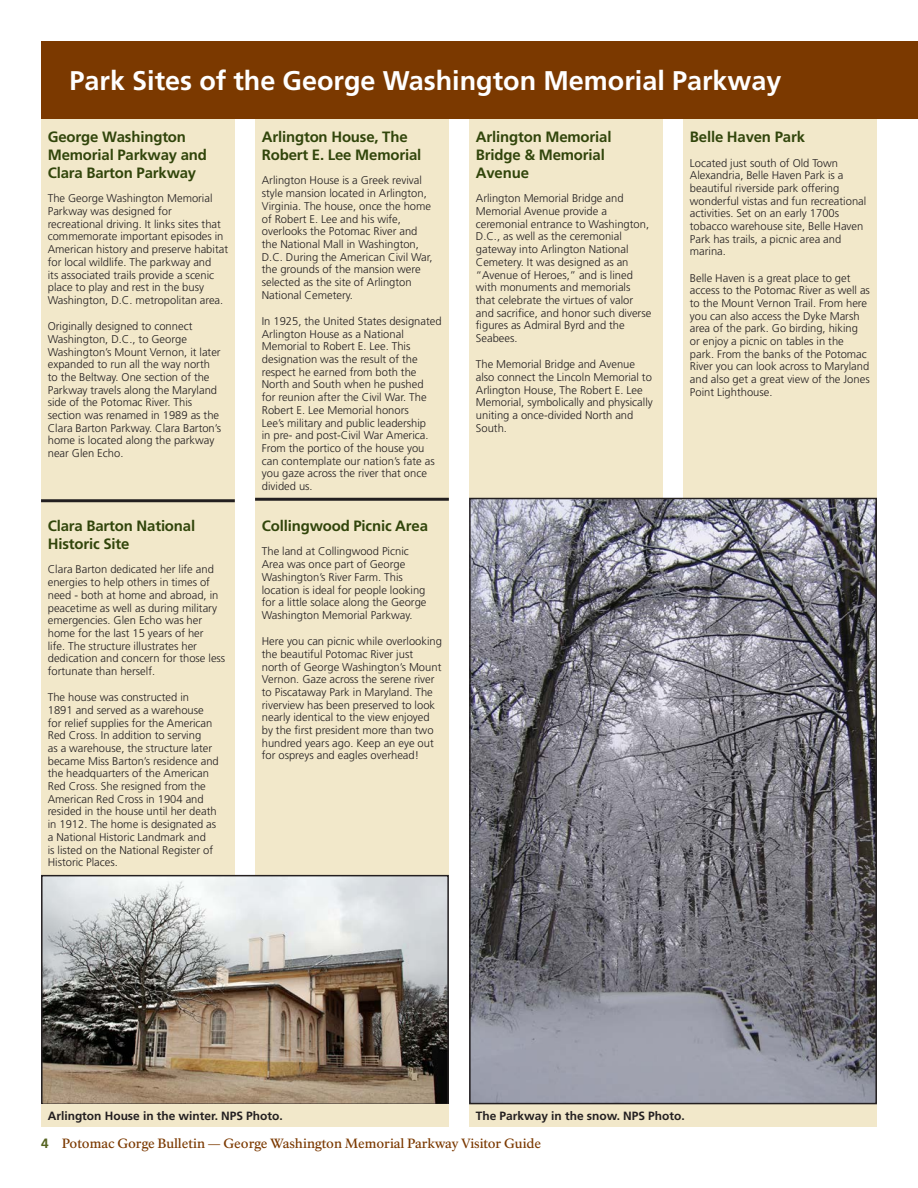
<style>
.page{position:relative;width:918px;height:1188px;background:#fff}
.page>*{position:absolute;margin:0;border:0;box-sizing:border-box;transform-origin:0 0}
.Header_Band_Text{font:700 27px "Frutiger LT Std";color:#fff}
.Park_Information_Hea{font:700 15px/18px "Frutiger LT Std";letter-spacing:-.01em;color:#31450b}
.t1{font:500 13.2px "NPS Rawlinson OT Old";letter-spacing:-.005em;color:#7b3900}
.t2{font:700 12px "Frutiger LT Std";color:#231f20}
.Park_Information_Tex{font:300 11.25px/12.8px "Frutiger LT Std";color:#231f20}
.s1{font-family:"Frutiger LT Std";font-weight:700;font-size:13.5px;color:#566421}
</style>
<div class="page">
<div style="left:41px;top:117px;width:194px;height:504px;background:#f2e8ca"></div>
<div style="left:255px;top:117px;width:194px;height:504px;background:#f2e8ca"></div>
<div style="left:41px;top:506px;width:194px;height:621px;background:#f2e8ca"></div>
<div style="left:683px;top:117px;width:194px;height:504px;background:#f2e8ca"></div>
<div style="left:469px;top:117px;width:194px;height:504px;background:#f2e8ca"></div>
<hr style="left:41px;top:499px;width:194px;height:3px;background:#231f20">
<hr style="left:255px;top:498px;width:194px;height:3px;background:#231f20">
<div style="left:255px;top:506px;width:194px;height:621px;background:#f2e8ca"></div>
<img style="left:44px;top:878px;width:402px;height:224px">
<div style="left:41px;top:875px;width:408px;height:230px;border:2px solid #231f20"></div>
<div style="left:469px;top:1104px;width:408px;height:23px;background:#f2e8ca"></div>
<div style="left:41px;top:1104px;width:408px;height:23px;background:#f2e8ca"></div>
<img style="left:472px;top:501px;width:402px;height:600px">
<div style="left:469px;top:498px;width:408px;height:606px;border:2px solid #231f20"></div>
<div style="left:41px;top:41px;width:877px;height:77px;background:#7b3900"></div>
<p class="Header_Band_Text" style="left:70px;top:65px;width:714px">Park Sites of the George Washington Memorial Parkway</p>
<p class="Park_Information_Hea" style="left:48px;top:128px;width:161px">George Washington<br>Memorial Parkway and<br>Clara Barton Parkway</p>
<p class="Park_Information_Tex" style="left:48px;top:192px;width:182px">The George Washington Memorial Parkway was designed for recreational driving. It links sites that commemorate important episodes in American history and preserve habitat for local wildlife. The parkway and<br>its associated trails provide a scenic place to play and rest in the busy Washington, D.C. metropolitan area.</p>
<p class="Park_Information_Tex" style="left:48px;top:320px;width:175px">Originally designed to connect<br>Washington, D.C., to George<br>Washington’s Mount Vernon, it later expanded to run all the way north to the Beltway. One section of the<br>Parkway travels along the Maryland side of the Potomac River. This section was renamed in 1989 as the<br>Clara Barton Parkway. Clara Barton’s home is located along the parkway near Glen Echo.</p>
<p class="Park_Information_Hea" style="left:48px;top:516px;width:149px">Clara Barton National<br>Historic Site</p>
<p class="Park_Information_Tex" style="left:48px;top:563px;width:179px">Clara Barton dedicated her life and energies to help others in times of need - both at home and abroad, in peacetime as well as during military emergencies. Glen Echo was her home for the last 15 years of her<br>life. The structure illustrates her dedication and concern for those less fortunate than herself.</p>
<p class="Park_Information_Tex" style="left:48px;top:691px;width:173px">The house was constructed in<br>1891 and served as a warehouse for relief supplies for the American<br>Red Cross. In addition to serving<br>as a warehouse, the structure later became Miss Barton’s residence and the headquarters of the American<br>Red Cross. She resigned from the<br>American Red Cross in 1904 and resided in the house until her death in 1912. The home is designated as a National Historic Landmark and<br>is listed on the National Register of<br>Historic Places.</p>
<p class="Park_Information_Hea" style="left:262px;top:128px;width:161px">Arlington House, The<br>Robert E. Lee Memorial</p>
<p class="Park_Information_Tex" style="left:262px;top:174px;width:172px">Arlington House is a Greek revival style mansion located in Arlington,<br>Virginia. The house, once the home of Robert E. Lee and his wife, overlooks the Potomac River and the National Mall in Washington,<br>D.C. During the American Civil War, the grounds of the mansion were selected as the site of Arlington<br>National Cemetery.</p>
<p class="Park_Information_Tex" style="left:262px;top:315px;width:181px">In 1925, the United States designated<br>Arlington House as a National<br>Memorial to Robert E. Lee. This designation was the result of the respect he earned from both the<br>North and South when he pushed<br>for reunion after the Civil War. The<br>Robert E. Lee Memorial honors<br>Lee’s military and public leadership<br>in pre- and post-Civil War America.<br>From the portico of the house you can contemplate our nation’s fate as you gaze across the river that once divided us.</p>
<p class="Park_Information_Hea" style="left:262px;top:516px;width:168px">Collingwood Picnic Area</p>
<p class="Park_Information_Tex" style="left:262px;top:545px;width:166px">The land at Collingwood Picnic<br>Area was once part of George<br>Washington’s River Farm. This location is ideal for people looking for a little solace along the George<br>Washington Memorial Parkway.</p>
<p class="Park_Information_Tex" style="left:262px;top:635px;width:182px">Here you can picnic while overlooking the beautiful Potomac River just north of George Washington’s Mount Vernon. Gaze across the serene river to Piscataway Park in Maryland. The riverview has been preserved to look nearly identical to the view enjoyed by the first president more than two hundred years ago. Keep an eye out for ospreys and eagles overhead!</p>
<p class="Park_Information_Hea" style="left:476px;top:128px;width:137px">Arlington Memorial<br>Bridge &amp; Memorial<br>Avenue</p>
<p class="Park_Information_Tex" style="left:476px;top:192px;width:177px">Arlington Memorial Bridge and<br>Memorial Avenue provide a ceremonial entrance to Washington,<br>D.C., as well as the ceremonial gateway into Arlington National<br>Cemetery. It was designed as an “Avenue of Heroes,” and is lined with monuments and memorials that celebrate the virtues of valor and sacrifice, and honor such diverse figures as Admiral Byrd and the<br>Seabees.</p>
<p class="Park_Information_Tex" style="left:476px;top:358px;width:178px">The Memorial Bridge and Avenue also connect the Lincoln Memorial to<br>Arlington House, The Robert E. Lee<br>Memorial, symbolically and physically uniting a once-divided North and<br>South.</p>
<p class="Park_Information_Hea" style="left:690px;top:128px;width:117px">Belle Haven Park</p>
<p class="Park_Information_Tex" style="left:690px;top:156px;width:178px">Located just south of Old Town<br>Alexandria, Belle Haven Park is a beautiful riverside park offering wonderful vistas and fun recreational activities. Set on an early 1700s tobacco warehouse site, Belle Haven<br>Park has trails, a picnic area and marina.</p>
<p class="Park_Information_Tex" style="left:690px;top:272px;width:182px">Belle Haven is a great place to get access to the Potomac River as well as to the Mount Vernon Trail. From here you can also access the Dyke Marsh area of the park. Go birding, hiking or enjoy a picnic on tables in the park. From the banks of the Potomac River you can look across to Maryland and also get a great view of the Jones Point Lighthouse.</p>
<p class="t2" style="left:48px;top:1109px;width:237px">Arlington House in the winter. NPS Photo.</p>
<p class="t2" style="left:476px;top:1109px;width:210px">The Parkway in the snow. NPS Photo.</p>
<p class="t1" style="left:41px;top:1135px;width:502px"><span class="s1">4</span> Potomac Gorge Bulletin — George Washington Memorial Parkway Visitor Guide</p>
</div>
